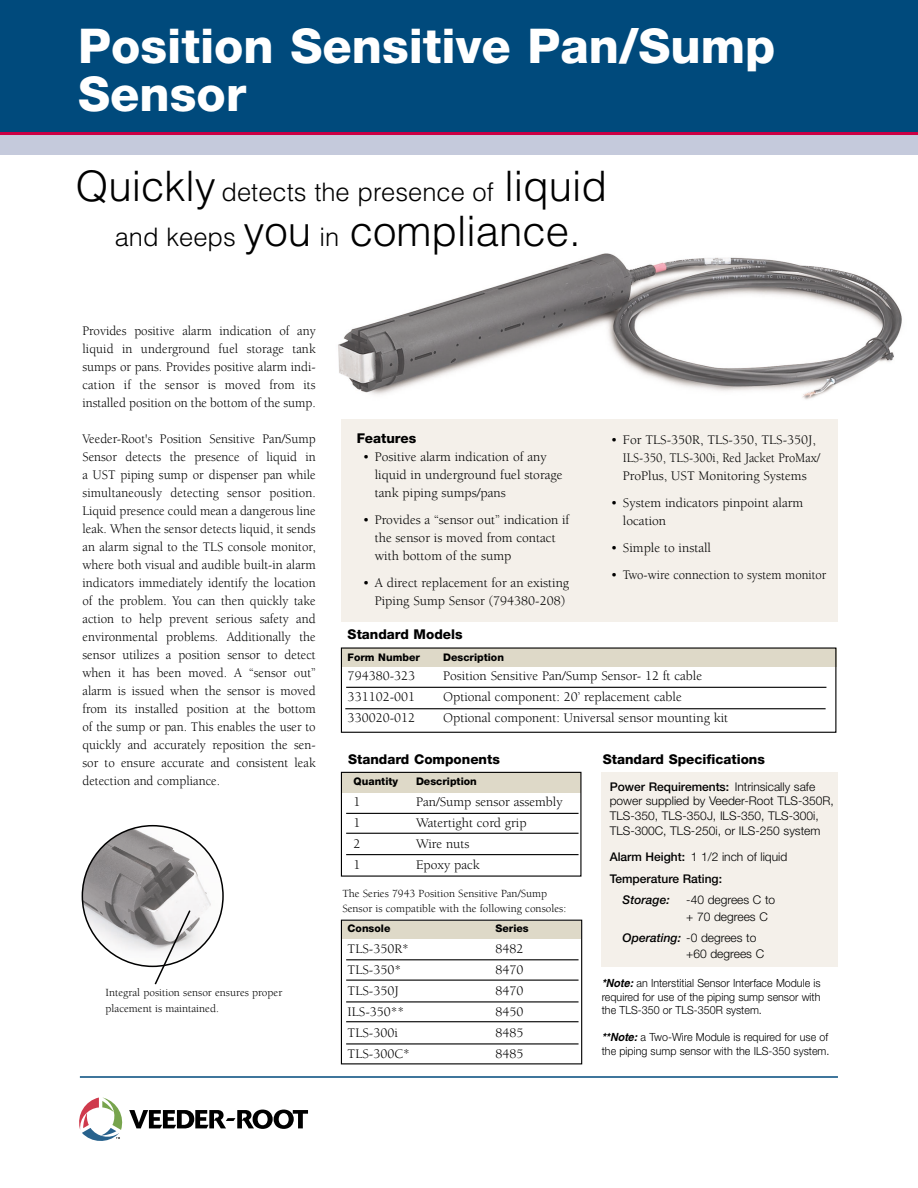
<style>
.page{position:relative;width:918px;height:1188px;background:#fff}
.page>*{position:absolute;margin:0;border:0;box-sizing:border-box;transform-origin:0 0}
.t1{font:800 48px/48px "Helvetica Neue";color:#fff}
.t2{font:300 42px "Helvetica";color:#000}
.t3{font:300 25.5px "Helvetica";color:#000}
.t4{font:13.5px/18px "Berkeley";color:#000;text-align:justify;scale:.96 1}
.t5{font:13.5px/18px "Berkeley";color:#000}
.t6{font:800 13.5px "Helvetica Neue";color:#000}
.t7{font:300 12px/16.5px "Helvetica Neue";color:#000}
.t8{font:500 12px/22.5px "Helvetica Neue";color:#000}
.t9{font:italic 500 12px "Helvetica Neue";color:#000}
.t10{font:300 11.25px/13.5px "Helvetica Neue";color:#000;text-align:justify;scale:.95 1}
.t11{font:11.25px/15px "Berkeley";color:#000}
.t12{font:800 10.5px "Helvetica Neue";color:#000}
.s1{font-size:42px}
.s2{font-size:25.5px}
.s3{font-weight:500}
.s4{font-weight:300}
.s5{font-weight:500;font-style:italic}
.s6{font-family:"Helvetica";font-weight:700;font-style:italic}
</style>
<div class="page">
<img style="left:338px;top:253px;width:564px;height:147px">
<div style="left:342px;top:420px;width:496px;height:202px;background:#f4f0ea"></div>
<div style="left:602px;top:773px;width:236px;height:194px;background:#f4f0ea"></div>
<div style="left:342px;top:648px;width:494px;height:19px;background:#ded9c8"></div>
<div style="left:341px;top:647px;width:495px;height:86px;border:1px solid #000"></div>
<hr style="left:346px;top:687px;width:480px;height:1px;background:#000">
<svg style="left:340px;top:771px;width:242px;height:106px"></svg>
<div style="left:341px;top:921px;width:240px;height:18px;background:#ded9c8"></div>
<div style="left:341px;top:920px;width:241px;height:144px;border:1px solid #000"></div>
<hr style="left:346px;top:959px;width:233px;height:1px;background:#000">
<hr style="left:346px;top:980px;width:233px;height:1px;background:#000">
<hr style="left:346px;top:1001px;width:233px;height:1px;background:#000">
<hr style="left:346px;top:1021px;width:233px;height:1px;background:#000">
<hr style="left:346px;top:1043px;width:233px;height:2px;background:#000">
<div style="left:0;top:124px;width:918px;height:31px;background:#c5cadc"></div>
<div style="left:0;top:0;width:918px;height:134px;background:#004a7c"></div>
<hr style="left:0;top:132px;width:918px;height:3px;background:#c04">
<svg style="left:82px;top:825px;width:142px;height:160px"></svg>
<hr style="left:80px;top:1076px;width:758px;height:2px;background:#004a7c">
<svg style="left:79px;top:1098px;width:229px;height:43px"></svg>
<hr style="left:345px;top:708px;width:481px;height:1px;background:#000">
<h1 class="t1" style="left:78px;top:26px;width:699px">Position Sensitive Pan/Sump<br>Sensor</h1>
<h3 class="t3" style="left:76px;top:183px;width:533px"><span class="s1">Quickly</span> detects the presence of <span class="s1">liquid</span></h3>
<h2 class="t2" style="left:115px;top:216px;width:468px"><span class="s2">and keeps</span> you <span class="s2">in</span> compliance.</h2>
<p class="t4" style="left:82px;top:323px;width:244px">Provides positive alarm indication of any liquid in underground fuel storage tank sumps or pans. Provides positive alarm indi&shy;cation if the sensor is moved from its installed position on the bottom of the sump.</p>
<p class="t4" style="left:82px;top:431px;width:244px">Veeder-Root's Position Sensitive Pan/Sump Sensor detects the presence of liquid in a UST piping sump or dispenser pan while simultaneously detecting sensor position.<br>Liquid presence could mean a dangerous line leak. When the sensor detects liquid, it sends an alarm signal to the TLS console monitor, where both visual and audible built-in alarm indicators immediately identify the location of the problem. You can then quickly take action to help prevent serious safety and environmental problems. Additionally the sensor utilizes a position sensor to detect when it has been moved. A “sensor out” alarm is issued when the sensor is moved from its installed position at the bottom of the sump or pan. This enables the user to quickly and accurately reposition the sen&shy;sor to ensure accurate and consistent leak detection and compliance.</p>
<p class="t6" style="left:357px;top:434px;width:61px">Features</p>
<p class="t5" style="left:623px;top:432px;width:199px;text-indent:-12px">• For TLS-350R, TLS-350, TLS-350J,<br>ILS-350, TLS-300i, Red Jacket ProMax/<br>ProPlus, UST Monitoring Systems</p>
<p class="t5" style="left:623px;top:495px;width:182px;text-indent:-12px">• System indicators pinpoint alarm location</p>
<p class="t5" style="left:611px;top:540px;width:102px">• Simple to install</p>
<p class="t5" style="left:611px;top:567px;width:217px">• Two-wire connection to system monitor</p>
<p class="t5" style="left:375px;top:449px;width:189px;text-indent:-12px">• Positive alarm indication of any liquid in underground fuel storage tank piping sumps/pans</p>
<p class="t5" style="left:375px;top:512px;width:196px;text-indent:-12px">• Provides a “sensor out” indication if the sensor is moved from contact with bottom of the sump</p>
<p class="t5" style="left:363px;top:575px;width:208px;text-align:right">• A direct replacement for an existing<br>Piping Sump Sensor (794380-208)</p>
<p class="t6" style="left:348px;top:630px;width:116px">Standard Models</p>
<p class="t12" style="left:348px;top:653px;width:74px">Form Number</p>
<p class="t12" style="left:443px;top:653px;width:62px">Description</p>
<p class="t5" style="left:348px;top:668px;width:69px">794380-323</p>
<p class="t5" style="left:443px;top:668px;width:261px">Position Sensitive Pan/Sump Sensor- 12 ft cable</p>
<p class="t5" style="left:348px;top:689px;width:69px">331102-001</p>
<p class="t5" style="left:443px;top:689px;width:240px">Optional component: 20’ replacement cable</p>
<p class="t5" style="left:348px;top:710px;width:69px">330020-012</p>
<p class="t5" style="left:443px;top:710px;width:287px">Optional component: Universal sensor mounting kit</p>
<p class="t6" style="left:348px;top:755px;width:153px">Standard Components</p>
<p class="t6" style="left:603px;top:755px;width:164px">Standard Specifications</p>
<p class="t12" style="left:354px;top:777px;width:46px">Quantity</p>
<p class="t12" style="left:416px;top:777px;width:62px">Description</p>
<p class="t5" style="left:354px;top:794px;width:9px">1</p>
<p class="t5" style="left:416px;top:794px;width:148px">Pan/Sump sensor assembly</p>
<p class="t5" style="left:354px;top:815px;width:9px">1</p>
<p class="t5" style="left:416px;top:815px;width:112px">Watertight cord grip</p>
<p class="t5" style="left:354px;top:836px;width:9px">2</p>
<p class="t5" style="left:416px;top:836px;width:55px">Wire nuts</p>
<p class="t5" style="left:354px;top:857px;width:9px">1</p>
<p class="t5" style="left:416px;top:857px;width:65px">Epoxy pack</p>
<p class="t7" style="left:610px;top:781px;width:226px;line-height:13.5px"><span class="s3">Power Requirements:</span> Intrinsically safe power supplied by Veeder-Root TLS-350R,</p>
<p class="t7" style="left:610px;top:809px;width:212px;line-height:15px">TLS-350, TLS-350J, ILS-350, TLS-300i,<br>TLS-300C, TLS-250i, or ILS-250 system</p>
<p class="t8" style="left:610px;top:846px;width:179px">Alarm Height: <span class="s4">1 1/2 inch of liquid<br></span>Temperature Rating:</p>
<p class="t9" style="left:623px;top:896px;width:49px">Storage:</p>
<p class="t7" style="left:686px;top:893px;width:91px">-40 degrees C to + 70 degrees C</p>
<p class="t7" style="left:686px;top:930px;width:79px;text-indent:-64px"><span class="s5">Operating:</span> -0 degrees to +60 degrees C</p>
<p class="t10" style="left:602px;top:978px;width:232px"><span class="s6">*Note:</span>an Interstitial Sensor Interface Module is required for use of the piping sump sensor with the TLS-350 or TLS-350R system.</p>
<p class="t10" style="left:602px;top:1032px;width:241px"><span class="s6">**Note:</span>a Two-Wire Module is required for use of the piping sump sensor with the ILS-350 system.</p>
<p class="t11" style="left:342px;top:887px;width:225px">The Series 7943 Position Sensitive Pan/Sump<br>Sensor is compatible with the following consoles:</p>
<p class="t12" style="left:348px;top:924px;width:44px">Console</p>
<p class="t12" style="left:496px;top:924px;width:35px">Series</p>
<p class="t5" style="left:348px;top:941px;width:63px">TLS-350R*</p>
<p class="t5" style="left:496px;top:941px;width:30px">8482</p>
<p class="t5" style="left:348px;top:962px;width:55px">TLS-350*</p>
<p class="t5" style="left:496px;top:962px;width:30px">8470</p>
<p class="t5" style="left:348px;top:983px;width:52px">TLS-350J</p>
<p class="t5" style="left:496px;top:983px;width:30px">8470</p>
<p class="t5" style="left:348px;top:1004px;width:58px">ILS-350**</p>
<p class="t5" style="left:496px;top:1004px;width:30px">8450</p>
<p class="t5" style="left:348px;top:1025px;width:52px">TLS-300i</p>
<p class="t5" style="left:496px;top:1025px;width:30px">8485</p>
<p class="t5" style="left:348px;top:1046px;width:64px">TLS-300C*</p>
<p class="t5" style="left:496px;top:1046px;width:30px">8485</p>
<p class="t11" style="left:106px;top:985px;width:178px;line-height:16.5px">Integral position sensor ensures proper placement is maintained.</p>
</div>
